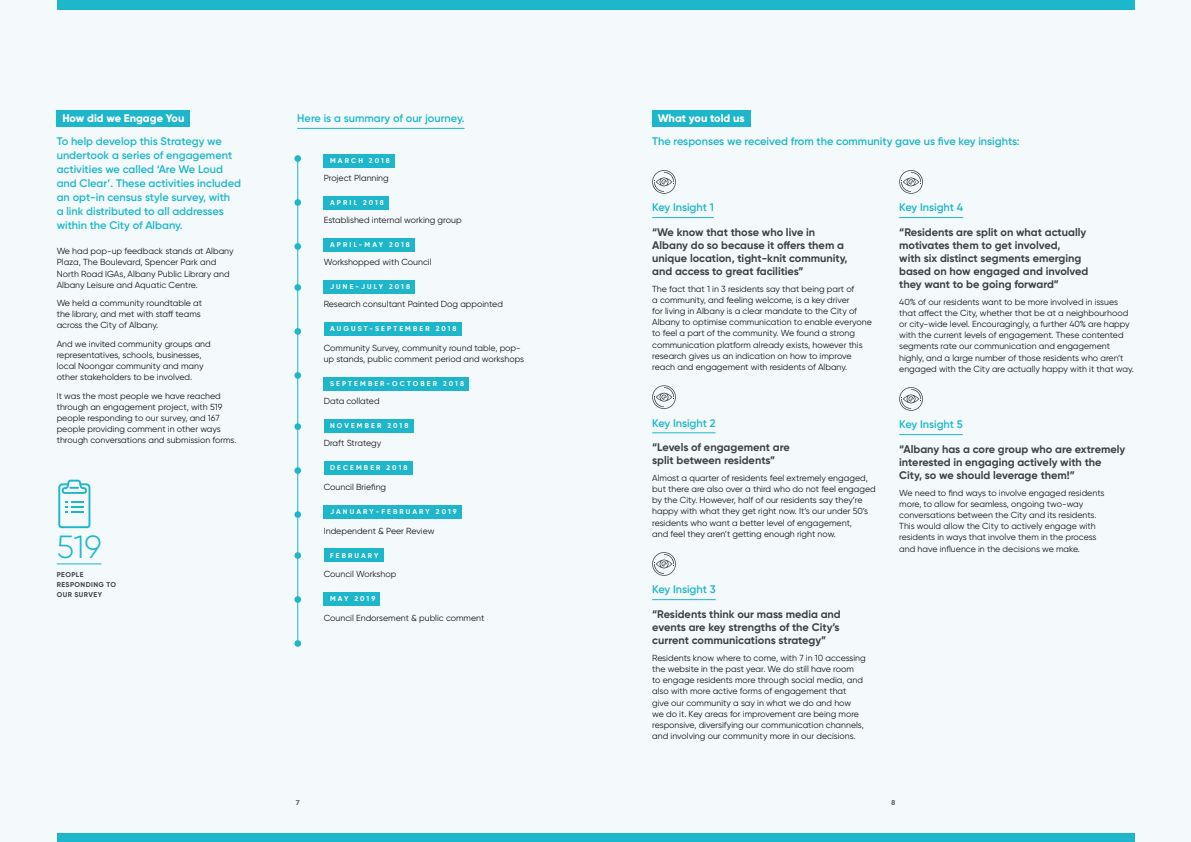
<style>
.page{position:relative;width:1191px;height:842px;background:#f4fafb}
.page>*{position:absolute;margin:0;border:0;box-sizing:border-box;transform-origin:0 0}
.t1{font:300 32px "Gilroy";color:#1db6ca}
.t2{font:700 11px/13px "Gilroy";color:#404245}
.t3{font:600 11px/14px "Gilroy";color:#1db6ca}
.t4{font:800 11px "Gilroy";color:#fff}
.t5{font:8.8px/11.2px "Gilroy";color:#1a171c}
.t6{font:700 7px "Gilroy";letter-spacing:.31em;color:#fff}
.t7{font:700 7px/10px "Gilroy";letter-spacing:.06em;color:#404245}
.t8{font:7px "Museo Sans 900";color:#707172}
</style>
<div class="page">
<div style="left:57px;top:0;width:1077px;height:10px;background:#1db6ca"></div>
<div style="left:57px;top:833px;width:1077px;height:9px;background:#1db6ca"></div>
<hr style="left:652px;top:217px;width:62px;height:1px;background:#1db6ca">
<hr style="left:652px;top:432px;width:63px;height:1px;background:#1db6ca">
<hr style="left:652px;top:599px;width:64px;height:1px;background:#1db6ca">
<svg style="left:652px;top:170px;width:24px;height:24px"></svg>
<svg style="left:652px;top:385px;width:24px;height:24px"></svg>
<svg style="left:652px;top:552px;width:24px;height:24px"></svg>
<hr style="left:899px;top:217px;width:64px;height:1px;background:#1db6ca">
<hr style="left:899px;top:434px;width:64px;height:1px;background:#1db6ca">
<svg style="left:899px;top:170px;width:24px;height:24px"></svg>
<svg style="left:899px;top:387px;width:24px;height:24px"></svg>
<div style="left:57px;top:110px;width:133px;height:17px;background:#1db6ca"></div>
<div style="left:324px;top:154px;width:71px;height:14px;background:#1db6ca"></div>
<div style="left:324px;top:196px;width:65px;height:14px;background:#1db6ca"></div>
<div style="left:324px;top:238px;width:91px;height:14px;background:#1db6ca"></div>
<div style="left:324px;top:280px;width:91px;height:14px;background:#1db6ca"></div>
<div style="left:324px;top:322px;width:137px;height:14px;background:#1db6ca"></div>
<div style="left:324px;top:377px;width:145px;height:14px;background:#1db6ca"></div>
<div style="left:324px;top:419px;width:89px;height:14px;background:#1db6ca"></div>
<div style="left:324px;top:461px;width:88px;height:14px;background:#1db6ca"></div>
<div style="left:324px;top:505px;width:138px;height:13px;background:#1db6ca"></div>
<div style="left:324px;top:549px;width:60px;height:13px;background:#1db6ca"></div>
<div style="left:324px;top:592px;width:56px;height:14px;background:#1db6ca"></div>
<hr style="left:297px;top:128px;width:167px;height:1px;background:#1db6ca">
<hr style="left:297px;top:158px;width:1px;height:485px;background:#1db6ca">
<div style="left:294px;top:155px;width:7px;height:7px;background:#1db6ca;border-radius:50%"></div>
<div style="left:294px;top:284px;width:7px;height:7px;background:#1db6ca;border-radius:50%"></div>
<div style="left:294px;top:199px;width:7px;height:7px;background:#1db6ca;border-radius:50%"></div>
<div style="left:294px;top:328px;width:7px;height:7px;background:#1db6ca;border-radius:50%"></div>
<div style="left:294px;top:243px;width:7px;height:7px;background:#1db6ca;border-radius:50%"></div>
<div style="left:294px;top:372px;width:7px;height:7px;background:#1db6ca;border-radius:50%"></div>
<div style="left:294px;top:423px;width:7px;height:7px;background:#1db6ca;border-radius:50%"></div>
<div style="left:294px;top:552px;width:7px;height:7px;background:#1db6ca;border-radius:50%"></div>
<div style="left:294px;top:467px;width:7px;height:7px;background:#1db6ca;border-radius:50%"></div>
<div style="left:294px;top:596px;width:7px;height:7px;background:#1db6ca;border-radius:50%"></div>
<div style="left:294px;top:511px;width:7px;height:7px;background:#1db6ca;border-radius:50%"></div>
<div style="left:294px;top:640px;width:7px;height:7px;background:#1db6ca;border-radius:50%"></div>
<div style="left:652px;top:110px;width:98px;height:17px;background:#1db6ca"></div>
<hr style="left:57px;top:563px;width:44px;height:1px;background:#1db6ca">
<svg style="left:58px;top:480px;width:32px;height:48px"></svg>
<p class="t4" style="left:62px;top:111px;width:124px">How did we Engage You</p>
<p class="t3" style="left:57px;top:134px;width:186px">To help develop this Strategy we undertook a series of engagement activities we called ‘Are We Loud and Clear’. These activities included an opt-in census style survey, with<br>a link distributed to all addresses within the City of Albany.</p>
<p class="t5" style="left:57px;top:245px;width:178px">We had pop-up feedback stands at Albany Plaza, The Boulevard, Spencer Park and North Road IGAs, Albany Public Library and Albany Leisure and Aquatic Centre.</p>
<p class="t5" style="left:57px;top:297px;width:147px">We held a community roundtable at the library, and met with staff teams across the City of Albany.</p>
<p class="t5" style="left:57px;top:338px;width:156px">And we invited community groups and representatives, schools, businesses, local Noongar community and many other stakeholders to be involved.</p>
<p class="t5" style="left:57px;top:390px;width:181px">It was the most people we have reached through an engagement project, with 519 people responding to our survey, and 167 people providing comment in other ways through conversations and submission forms.</p>
<h1 class="t1" style="left:57px;top:527px;width:46px">519</h1>
<p class="t7" style="left:57px;top:569px;width:61px">PEOPLE<br>RESPONDING TO<br>OUR SURVEY</p>
<p class="t3" style="left:297px;top:111px;width:169px">Here is a summary of our journey.</p>
<p class="t4" style="left:658px;top:111px;width:88px">What you told us</p>
<p class="t3" style="left:652px;top:134px;width:369px">The responses we received from the community gave us five key insights:</p>
<p class="t6" style="left:330px;top:157px;width:61px">MARCH 2018</p>
<p class="t5" style="left:324px;top:173px;width:67px">Project Planning</p>
<p class="t6" style="left:330px;top:199px;width:55px">APRIL 2018</p>
<p class="t5" style="left:324px;top:215px;width:139px">Established internal working group</p>
<p class="t6" style="left:330px;top:241px;width:81px">APRIL-MAY 2018</p>
<p class="t5" style="left:324px;top:257px;width:109px">Workshopped with Council</p>
<p class="t6" style="left:330px;top:283px;width:82px">JUNE-JULY 2018</p>
<p class="t5" style="left:324px;top:299px;width:181px">Research consultant Painted Dog appointed</p>
<p class="t6" style="left:330px;top:325px;width:128px">AUGUST-SEPTEMBER 2018</p>
<p class="t5" style="left:324px;top:342px;width:202px">Community Survey, community round table, pop&shy;up stands, public comment period and workshops</p>
<p class="t6" style="left:330px;top:379px;width:135px">SEPTEMBER-OCTOBER 2018</p>
<p class="t5" style="left:324px;top:396px;width:57px">Data collated</p>
<p class="t6" style="left:330px;top:421px;width:80px">NOVEMBER 2018</p>
<p class="t5" style="left:324px;top:438px;width:59px">Draft Strategy</p>
<p class="t6" style="left:330px;top:463px;width:79px">DECEMBER 2018</p>
<p class="t5" style="left:324px;top:481px;width:64px">Council Briefing</p>
<p class="t6" style="left:330px;top:507px;width:128px">JANUARY-FEBRUARY 2019</p>
<p class="t5" style="left:324px;top:525px;width:112px">Independent &amp; Peer Review</p>
<p class="t6" style="left:330px;top:551px;width:50px">FEBRUARY</p>
<p class="t5" style="left:324px;top:569px;width:74px">Council Workshop</p>
<p class="t6" style="left:330px;top:595px;width:47px">MAY 2019</p>
<p class="t5" style="left:324px;top:612px;width:162px">Council Endorsement &amp; public comment</p>
<p class="t3" style="left:652px;top:200px;width:63px">Key Insight 1</p>
<p class="t2" style="left:652px;top:225px;width:197px">“We know that those who live in Albany do so because it offers them a unique location, tight-knit community, and access to great facilities”</p>
<p class="t5" style="left:652px;top:283px;width:221px">The fact that 1 in 3 residents say that being part of<br>a community, and feeling welcome, is a key driver<br>for living in Albany is a clear mandate to the City of Albany to optimise communication to enable everyone to feel a part of the community. We found a strong communication platform already exists, however this research gives us an indication on how to improve reach and engagement with residents of Albany.</p>
<p class="t3" style="left:652px;top:416px;width:65px">Key Insight 2</p>
<p class="t2" style="left:652px;top:441px;width:139px">“Levels of engagement are split between residents”</p>
<p class="t5" style="left:652px;top:472px;width:225px">Almost a quarter of residents feel extremely engaged, but there are also over a third who do not feel engaged by the City. However, half of our residents say they’re happy with what they get right now. It’s our under 50’s residents who want a better level of engagement,<br>and feel they aren’t getting enough right now.</p>
<p class="t3" style="left:652px;top:582px;width:65px">Key Insight 3</p>
<p class="t2" style="left:652px;top:607px;width:190px;text-align:justify">“Residents think our mass media and events are key strengths of the City’s current communications strategy”</p>
<p class="t5" style="left:652px;top:652px;width:215px">Residents know where to come, with 7 in 10 accessing the website in the past year. We do still have room<br>to engage residents more through social media, and also with more active forms of engagement that<br>give our community a say in what we do and how<br>we do it. Key areas for improvement are being more responsive, diversifying our communication channels, and involving our community more in our decisions.</p>
<p class="t3" style="left:899px;top:200px;width:65px">Key Insight 4</p>
<p class="t2" style="left:899px;top:225px;width:191px">“Residents are split on what actually motivates them to get involved,<br>with six distinct segments emerging based on how engaged and involved they want to be going forward”</p>
<p class="t5" style="left:899px;top:296px;width:236px">40% of our residents want to be more involved in issues that affect the City, whether that be at a neighbourhood or city-wide level. Encouragingly, a further 40% are happy with the current levels of engagement. These contented segments rate our communication and engagement highly, and a large number of those residents who aren’t engaged with the City are actually happy with it that way.</p>
<p class="t3" style="left:899px;top:417px;width:65px">Key Insight 5</p>
<p class="t2" style="left:899px;top:442px;width:228px">“Albany has a core group who are extremely interested in engaging actively with the<br>City, so we should leverage them!”</p>
<p class="t5" style="left:899px;top:487px;width:207px">We need to find ways to involve engaged residents more, to allow for seamless, ongoing two-way conversations between the City and its residents.<br>This would allow the City to actively engage with residents in ways that involve them in the process and have influence in the decisions we make.</p>
<p class="t8" style="left:296px;top:798px;width:5px">7</p>
<p class="t8" style="left:891px;top:798px;width:6px">8</p>
</div>
